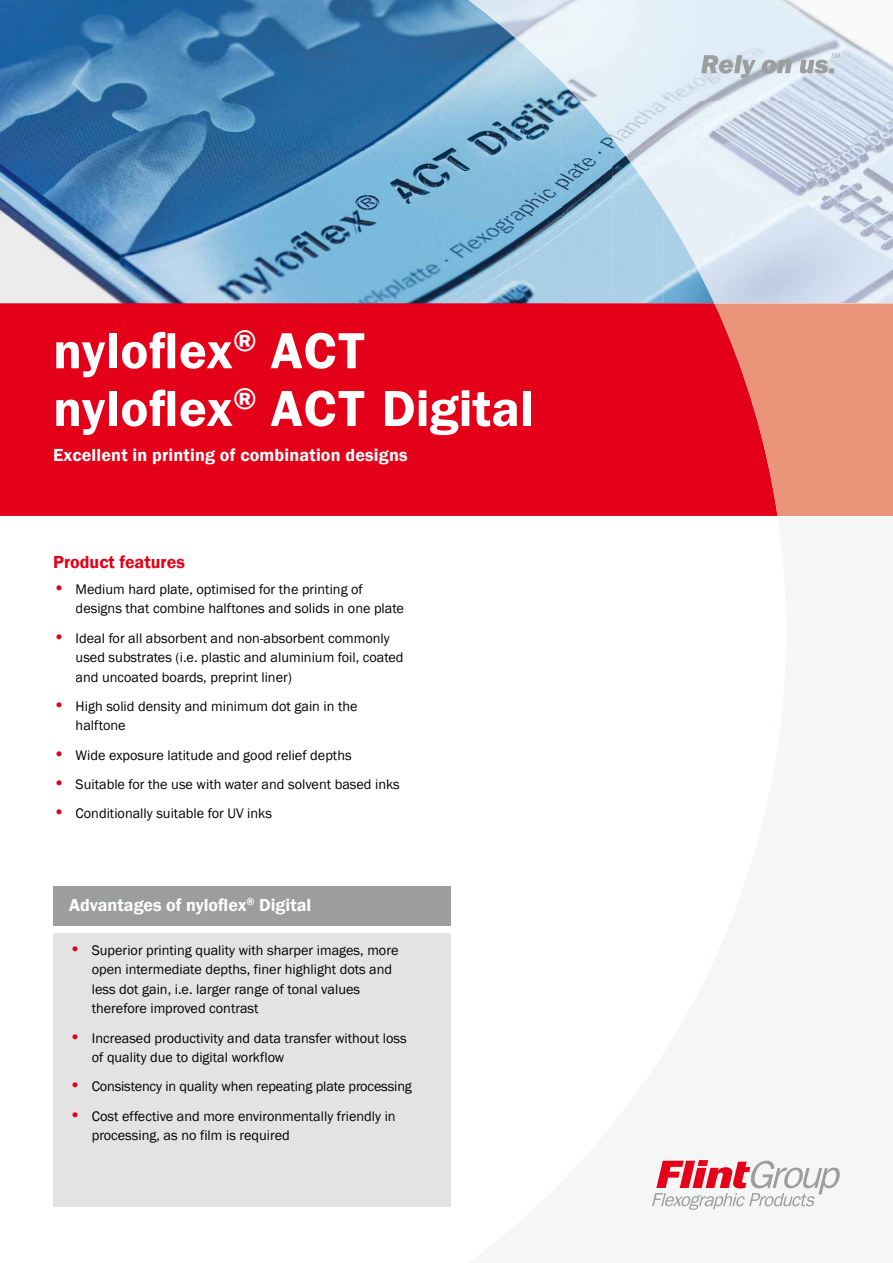
<style>
.page{position:relative;width:893px;height:1263px;background:#fff}
.page>*{position:absolute;margin:0;border:0;box-sizing:border-box;transform-origin:0 0}
.t1{font:600 52.5px/57.8px "Franklin Gothic";letter-spacing:.01em;color:#fff}
.t2{font:600 18px "Franklin Gothic";letter-spacing:.01em;color:#fff}
.t3{font:600 18px "Franklin Gothic";color:#e30018}
.t4{font:14.25px/19.5px "Franklin Gothic";color:#000}
.s1{font-size:18px;color:#e30018}
</style>
<div class="page">
<img style="left:0;top:0;width:561px;height:303px">
<img style="left:561px;top:101px;width:51px;height:202px">
<div style="left:612px;top:202px;width:51px;height:101px;background:#acd0e8"></div>
<img style="left:663px;top:253px;width:26px;height:50px">
<div style="left:0;top:303px;width:714px;height:213px;background:#e30018"></div>
<svg style="left:714px;top:303px;width:179px;height:213px;background:#e87566"></svg>
<img style="left:468px;top:0;width:400px;height:51px">
<img style="left:529px;top:50px;width:364px;height:51px">
<img style="left:580px;top:101px;width:313px;height:101px">
<img style="left:658px;top:202px;width:235px;height:51px">
<img style="left:689px;top:253px;width:204px;height:50px">
<svg style="left:652px;top:1160px;width:188px;height:50px"></svg>
<svg style="left:701px;top:55px;width:55px;height:23px"></svg>
<svg style="left:762px;top:60px;width:30px;height:14px"></svg>
<svg style="left:800px;top:53px;width:40px;height:21px"></svg>
<div style="left:53px;top:886px;width:398px;height:39px;background:#9c9d9d"></div>
<div style="left:53px;top:933px;width:398px;height:273px;background:#e3e3e3"></div>
<h1 class="t1" style="left:53px;top:322px;width:482px">nyloflex<sup>®</sup> ACT nyloflex<sup>®</sup> ACT Digital</h1>
<p class="t2" style="left:53px;top:444px;width:356px">Excellent in printing of combination designs</p>
<p class="t3" style="left:53px;top:550px;width:133px">Product features</p>
<p class="t4" style="left:76px;top:580px;width:330px;text-indent:-23px"><span class="s1">•</span> Medium hard plate, optimised for the printing of designs that combine halftones and solids in one plate</p>
<p class="t4" style="left:76px;top:628px;width:329px;text-indent:-23px"><span class="s1">•</span> Ideal for all absorbent and non-absorbent commonly used substrates (i.e. plastic and aluminium foil, coated and uncoated boards, preprint liner)</p>
<p class="t4" style="left:76px;top:697px;width:283px;text-indent:-23px"><span class="s1">•</span> High solid density and minimum dot gain in the halftone</p>
<p class="t4" style="left:53px;top:745px;width:300px"><span class="s1">•</span> Wide exposure latitude and good relief depths</p>
<p class="t4" style="left:53px;top:775px;width:348px"><span class="s1">•</span> Suitable for the use with water and solvent based inks</p>
<p class="t4" style="left:53px;top:804px;width:220px"><span class="s1">•</span> Conditionally suitable for UV inks</p>
<p class="t2" style="left:69px;top:893px;width:244px">Advantages of nyloflex<sup>®</sup> Digital</p>
<p class="t4" style="left:92px;top:940px;width:308px;text-indent:-22px"><span class="s1">•</span> Superior printing quality with sharper images, more open intermediate depths, finer highlight dots and less dot gain, i.e. larger range of tonal values therefore improved contrast</p>
<p class="t4" style="left:92px;top:1028px;width:317px;text-indent:-23px"><span class="s1">•</span> Increased productivity and data transfer without loss of quality due to digital workflow</p>
<p class="t4" style="left:69px;top:1077px;width:344px"><span class="s1">•</span> Consistency in quality when repeating plate processing</p>
<p class="t4" style="left:92px;top:1106px;width:305px;text-indent:-23px"><span class="s1">•</span> Cost effective and more environmentally friendly in processing, as no film is required</p>
</div>
